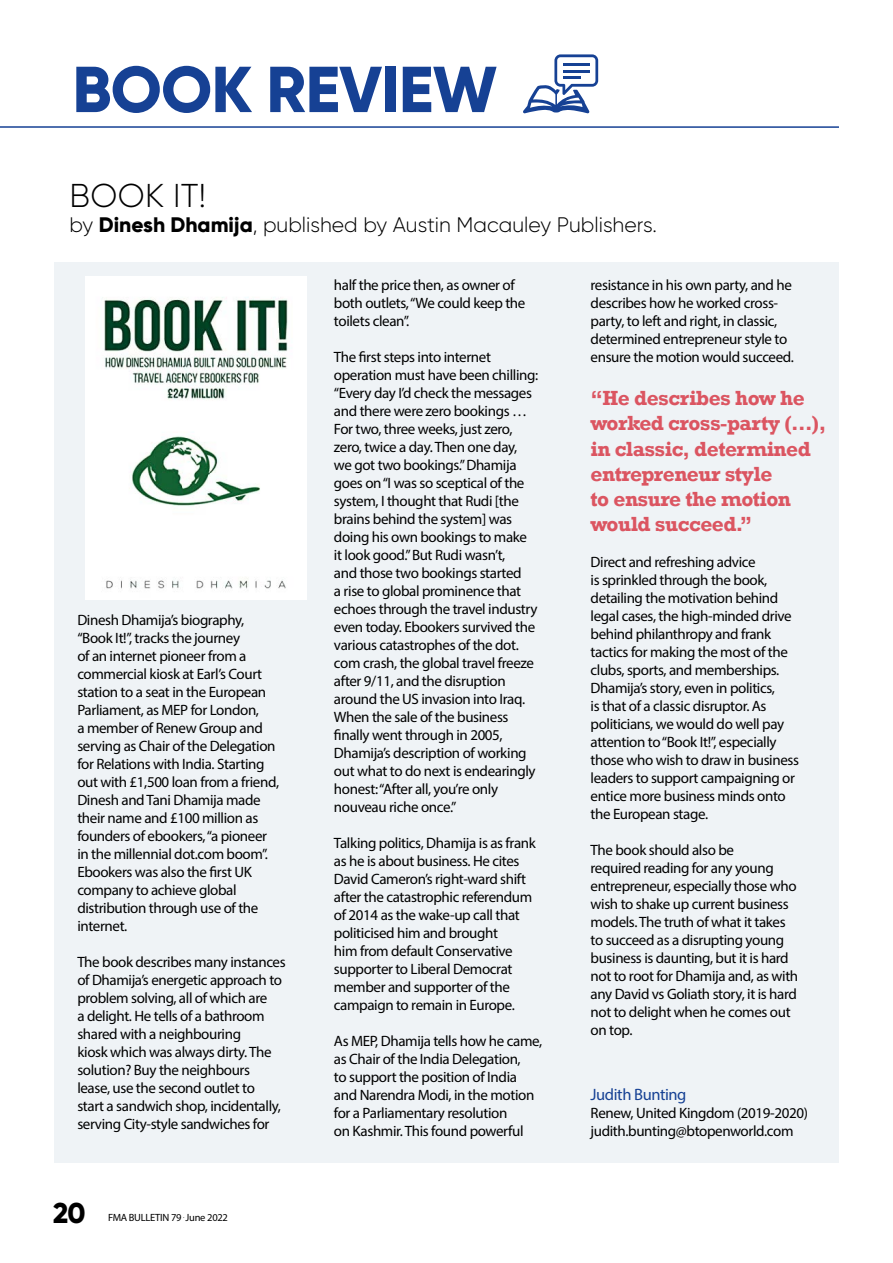
<style>
.page{position:relative;width:893px;height:1263px;background:#fff}
.page>*{position:absolute;margin:0;border:0;box-sizing:border-box;transform-origin:0 0}
.t1{font:800 64.8px "Gilroy";letter-spacing:-.01em;color:#164194}
.t2{font:300 33px "Gilroy";letter-spacing:.01em;color:#000}
.t3{font:800 28.65px "Gilroy";color:#000}
.t4{font:700 21px/25.2px "Rockwell";letter-spacing:-.025em;color:#db5561}
.t5{font:300 21px "Gilroy";color:#000}
.t6{font:16.5px "Myriad Pro";letter-spacing:-.025em;color:#164194}
.t7{font:15px/18px "Myriad Pro";letter-spacing:-.025em;color:#000}
.t8{font:10.5px "Myriad Pro";letter-spacing:-.025em;color:#000}
.s1{font-weight:800}
</style>
<div class="page">
<div style="left:54px;top:262px;width:785px;height:900px;background:#eff3f6"></div>
<svg style="left:523px;top:54px;width:76px;height:59px"></svg>
<img style="left:86px;top:276px;width:220px;height:323px">
<hr style="left:0;top:126px;width:839px;height:2px;background:#164194">
<h1 class="t1" style="left:72px;top:49px;width:426px">BOOK REVIEW</h1>
<h2 class="t2" style="left:70px;top:175px;width:138px">BOOK IT!</h2>
<h3 class="t5" style="left:69px;top:212px;width:589px">by <span class="s1">Dinesh Dhamija</span>, published by Austin Macauley Publishers.</h3>
<p class="t7" style="left:77px;top:610px;width:203px">Dinesh Dhamija’s biography, “Book It!”, tracks the journey<br>of an internet pioneer from a commercial kiosk at Earl’s Court station to a seat in the European<br>Parliament, as MEP for London,<br>a member of Renew Group and serving as Chair of the Delegation for Relations with India. Starting out with £1,500 loan from a friend,<br>Dinesh and Tani Dhamija made their name and £100 million as founders of ebookers, “a pioneer in the millennial dot.com boom”.<br>Ebookers was also the first UK company to achieve global distribution through use of the internet.</p>
<p class="t7" style="left:77px;top:952px;width:210px">The book describes many instances of Dhamija’s energetic approach to problem solving, all of which are<br>a delight. He tells of a bathroom shared with a neighbouring<br>kiosk which was always dirty. The solution? Buy the neighbours lease, use the second outlet to<br>start a sandwich shop, incidentally, serving City-style sandwiches for</p>
<h3 class="t3" style="left:53px;top:1195px;width:34px">20</h3>
<p class="t8" style="left:108px;top:1211px;width:121px">FMA BULLETIN 79 <sup>.</sup> June 2022</p>
<p class="t7" style="left:334px;top:276px;width:193px">half the price then, as owner of both outlets, “We could keep the toilets clean”.</p>
<p class="t7" style="left:334px;top:348px;width:206px">The first steps into internet operation must have been chilling: “Every day I’d check the messages and there were zero bookings …<br>For two, three weeks, just zero, zero, twice a day. Then one day, we got two bookings.” Dhamija goes on “I was so sceptical of the system, I thought that Rudi [the brains behind the system] was doing his own bookings to make it look good.” But Rudi wasn’t,<br>and those two bookings started<br>a rise to global prominence that echoes through the travel industry even today. Ebookers survived the various catastrophes of the dot. com crash, the global travel freeze after 9/11, and the disruption around the US invasion into Iraq.<br>When the sale of the business finally went through in 2005,<br>Dhamija’s description of working out what to do next is endearingly honest: “After all, you’re only nouveau riche once.”</p>
<p class="t7" style="left:334px;top:834px;width:203px">Talking politics, Dhamija is as frank as he is about business. He cites<br>David Cameron’s right-ward shift after the catastrophic referendum of 2014 as the wake-up call that politicised him and brought<br>him from default Conservative supporter to Liberal Democrat member and supporter of the campaign to remain in Europe.</p>
<p class="t7" style="left:334px;top:1032px;width:210px">As MEP, Dhamija tells how he came, as Chair of the India Delegation,<br>to support the position of India and Narendra Modi, in the motion for a Parliamentary resolution<br>on Kashmir. This found powerful</p>
<p class="t7" style="left:591px;top:276px;width:205px">resistance in his own party, and he describes how he worked cross&shy;party, to left and right, in classic, determined entrepreneur style to ensure the motion would succeed.</p>
<h3 class="t4" style="left:591px;top:386px;width:237px">“He describes how he worked cross-party (...), in classic, determined entrepreneur style<br>to ensure the motion would succeed.”</h3>
<p class="t7" style="left:591px;top:553px;width:210px">Direct and refreshing advice<br>is sprinkled through the book, detailing the motivation behind legal cases, the high-minded drive behind philanthropy and frank tactics for making the most of the clubs, sports, and memberships.<br>Dhamija’s story, even in politics,<br>is that of a classic disruptor. As politicians, we would do well pay attention to “Book It!”, especially those who wish to draw in business leaders to support campaigning or entice more business minds onto the European stage.</p>
<p class="t7" style="left:591px;top:841px;width:209px">The book should also be<br>required reading for any young entrepreneur, especially those who wish to shake up current business models. The truth of what it takes to succeed as a disrupting young business is daunting, but it is hard not to root for Dhamija and, as with any David vs Goliath story, it is hard not to delight when he comes out on top.</p>
<p class="t6" style="left:591px;top:1084px;width:97px">Judith Bunting</p>
<p class="t7" style="left:591px;top:1103px;width:219px">Renew, United Kingdom (2019-2020) judith.bunting@btopenworld.com</p>
</div>
